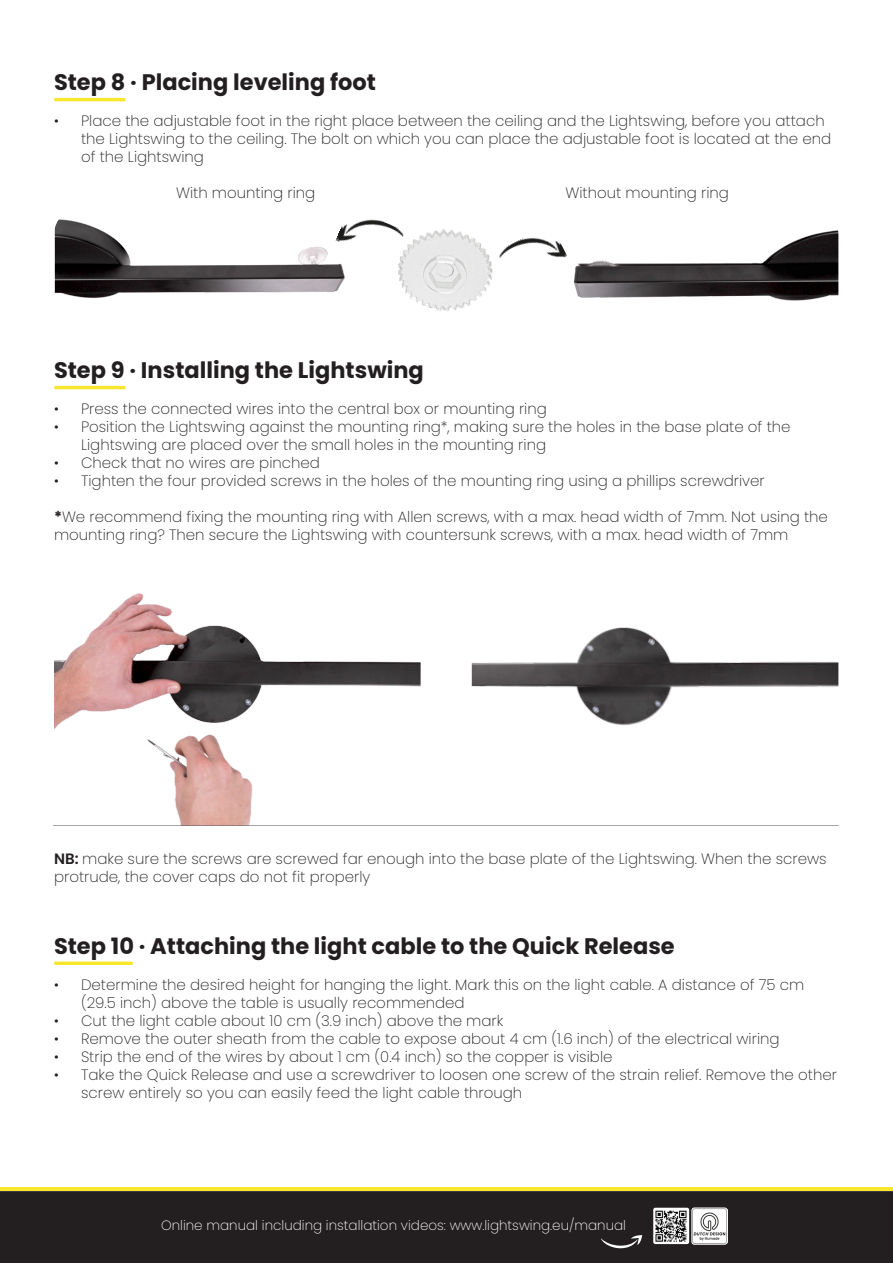
<style>
.page{position:relative;width:893px;height:1263px;background:#fff}
.page>*{position:absolute;margin:0;border:0;box-sizing:border-box;transform-origin:0 0}
.Tussenkop_15pt{font:700 22.5px "Poppins";color:#231f20}
.Platte_tekst_10pt{font:200 15px/18px "Poppins";color:#231f20}
.t1{font:200 13.5px "Poppins";color:#fff}
.s1{font-weight:700}
.s2{font-weight:600}
</style>
<div class="page">
<hr style="left:54px;top:98px;width:72px;height:3px;background:#f8e72a;border-radius:2px">
<img style="left:398px;top:229px;width:66px;height:82px">
<img style="left:55px;top:219px;width:290px;height:79px">
<img style="left:335px;top:219px;width:70px;height:45px">
<hr style="left:54px;top:386px;width:72px;height:3px;background:#f8e72a;border-radius:2px">
<img style="left:54px;top:593px;width:367px;height:232px">
<img style="left:472px;top:627px;width:366px;height:99px">
<svg style="left:53px;top:825px;width:786px;height:1px"></svg>
<svg style="left:54px;top:961px;width:79px;height:4px"></svg>
<img style="left:464px;top:230px;width:374px;height:76px">
<img style="left:497px;top:230px;width:70px;height:54px">
<hr style="left:0;top:1187px;width:893px;height:4px;background:#f8e72a">
<div style="left:0;top:1191px;width:893px;height:72px;background:#231f20"></div>
<img style="left:653px;top:1208px;width:36px;height:36px">
<svg style="left:601px;top:1235px;width:41px;height:13px"></svg>
<img style="left:691px;top:1208px;width:37px;height:36px">
<p class="Tussenkop_15pt" style="left:54px;top:69px;width:323px">Step 8 · Placing leveling foot</p>
<p class="Platte_tekst_10pt" style="left:81px;top:112px;width:752px;text-indent:-27px">• Place the adjustable foot in the right place between the ceiling and the Lightswing, before you attach the Lightswing to the ceiling. The bolt on which you can place the adjustable foot is located at the end of the Lightswing</p>
<p class="Platte_tekst_10pt" style="left:176px;top:184px;width:141px">With mounting ring</p>
<p class="Platte_tekst_10pt" style="left:565px;top:184px;width:165px">Without mounting ring</p>
<p class="Tussenkop_15pt" style="left:54px;top:357px;width:371px">Step 9 · Installing the Lightswing</p>
<p class="Platte_tekst_10pt" style="left:54px;top:400px;width:494px">• Press the connected wires into the central box or mounting ring</p>
<p class="Platte_tekst_10pt" style="left:81px;top:418px;width:711px;text-indent:-27px">• Position the Lightswing against the mounting ring*, making sure the holes in the base plate of the<br>Lightswing are placed over the small holes in the mounting ring</p>
<p class="Platte_tekst_10pt" style="left:54px;top:454px;width:267px">• Check that no wires are pinched</p>
<p class="Platte_tekst_10pt" style="left:54px;top:472px;width:712px">• Tighten the four provided screws in the holes of the mounting ring using a phillips screwdriver</p>
<p class="Platte_tekst_10pt" style="left:54px;top:508px;width:775px"><span class="s1">*</span>We recommend fixing the mounting ring with Allen screws, with a max. head width of 7mm. Not using the mounting ring? Then secure the Lightswing with countersunk screws, with a max. head width of 7mm</p>
<p class="Platte_tekst_10pt" style="left:54px;top:850px;width:774px"><span class="s2">NB:</span> make sure the screws are screwed far enough into the base plate of the Lightswing. When the screws protrude, the cover caps do not fit properly</p>
<p class="Tussenkop_15pt" style="left:54px;top:933px;width:622px">Step 10 · Attaching the light cable to the Quick Release</p>
<p class="Platte_tekst_10pt" style="left:81px;top:976px;width:725px;text-indent:-27px">• Determine the desired height for hanging the light. Mark this on the light cable. A distance of 75 cm (29.5 inch) above the table is usually recommended</p>
<p class="Platte_tekst_10pt" style="left:54px;top:1012px;width:451px">• Cut the light cable about 10 cm (3.9 inch) above the mark</p>
<p class="Platte_tekst_10pt" style="left:54px;top:1030px;width:727px">• Remove the outer sheath from the cable to expose about 4 cm (1.6 inch) of the electrical wiring</p>
<p class="Platte_tekst_10pt" style="left:54px;top:1048px;width:560px">• Strip the end of the wires by about 1 cm (0.4 inch) so the copper is visible</p>
<p class="Platte_tekst_10pt" style="left:81px;top:1066px;width:757px;text-indent:-27px">• Take the Quick Release and use a screwdriver to loosen one screw of the strain relief. Remove the other screw entirely so you can easily feed the light cable through</p>
<p class="t1" style="left:161px;top:1217px;width:466px">Online manual including installation videos: www.lightswing.eu/manual</p>
</div>
